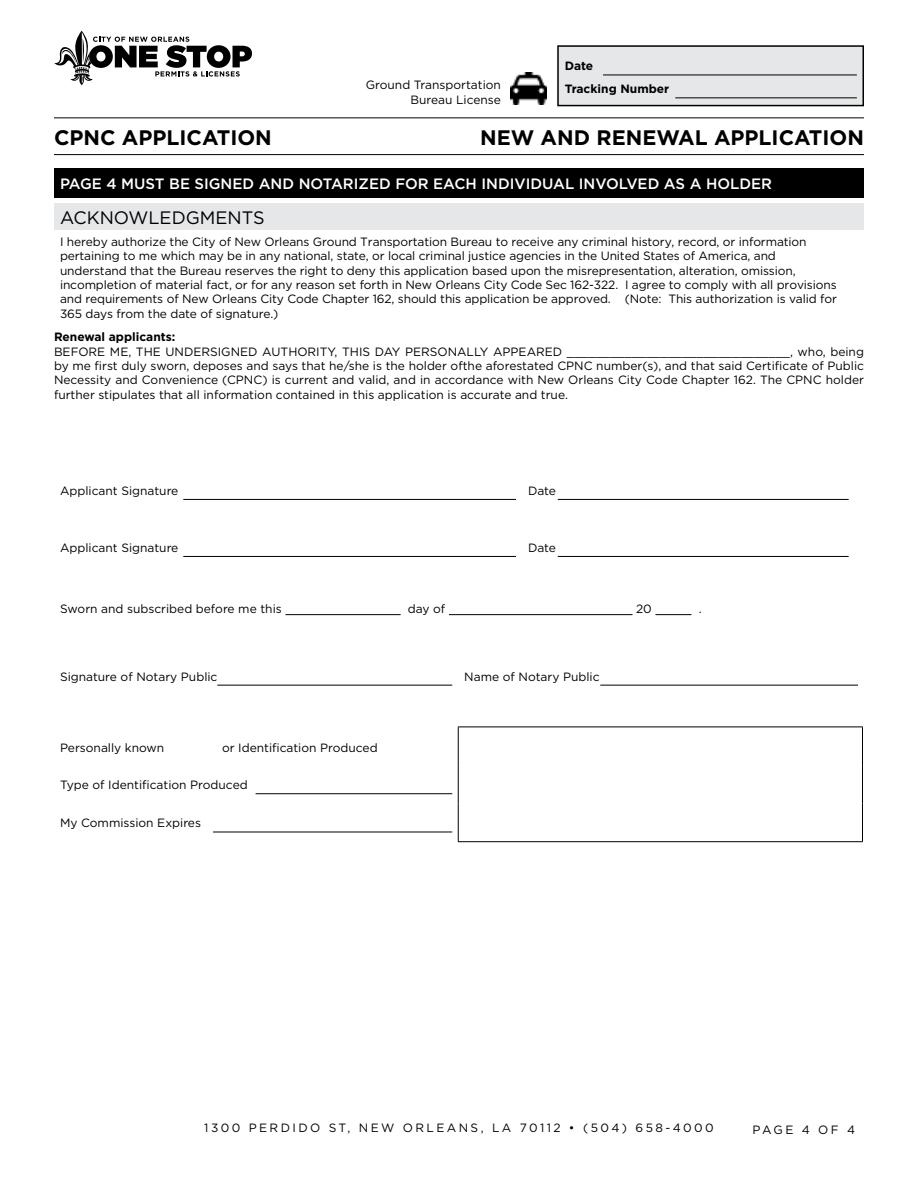
<style>
.page{position:relative;width:918px;height:1188px;background:#fff}
.page>*{position:absolute;margin:0;border:0;box-sizing:border-box;transform-origin:0 0}
.t1{font:700 21px "Gotham";color:#000}
.t2{font:18px "Gotham";color:#000}
.t3{font:500 15px "Gotham";color:#fff}
.t4{font:12px/14.4px "Gotham";letter-spacing:-.01em;color:#000}
.t5{font:12px "Gotham";letter-spacing:.2em;color:#000}
.t6{font:700 12px "Gotham";color:#000}
</style>
<div class="page">
<svg style="left:54px;top:31px;width:198px;height:54px"></svg>
<hr style="left:54px;top:117px;width:810px;height:1px;background:#000">
<hr style="left:54px;top:154px;width:810px;height:1px;background:#000">
<div style="left:558px;top:46px;width:305px;height:60px;background:#e6e7e8"></div>
<div style="left:557px;top:45px;width:307px;height:61px;border:2px solid #000"></div>
<hr style="left:603px;top:75px;width:254px;height:1px;background:#000">
<hr style="left:675px;top:97px;width:182px;height:1px;background:#000">
<div style="left:54px;top:168px;width:810px;height:30px;background:#000"></div>
<div style="left:54px;top:204px;width:810px;height:26px;background:#e6e7e8"></div>
<hr style="left:183px;top:499px;width:333px;height:1px;background:#000">
<hr style="left:558px;top:499px;width:291px;height:1px;background:#000">
<hr style="left:183px;top:556px;width:333px;height:1px;background:#000">
<hr style="left:558px;top:556px;width:291px;height:1px;background:#000">
<hr style="left:285px;top:614px;width:116px;height:1px;background:#000">
<hr style="left:449px;top:614px;width:184px;height:1px;background:#000">
<hr style="left:655px;top:614px;width:36px;height:1px;background:#000">
<hr style="left:217px;top:685px;width:235px;height:1px;background:#000">
<hr style="left:600px;top:685px;width:258px;height:1px;background:#000">
<hr style="left:458px;top:727px;width:405px;height:1px;background:#000">
<hr style="left:458px;top:727px;width:1px;height:38px;background:#000">
<hr style="left:862px;top:727px;width:1px;height:38px;background:#000">
<hr style="left:458px;top:765px;width:1px;height:38px;background:#000">
<hr style="left:862px;top:765px;width:1px;height:38px;background:#000">
<hr style="left:458px;top:803px;width:1px;height:38px;background:#000">
<hr style="left:862px;top:803px;width:1px;height:38px;background:#000">
<hr style="left:458px;top:841px;width:405px;height:1px;background:#000">
<hr style="left:256px;top:793px;width:196px;height:1px;background:#000">
<hr style="left:213px;top:832px;width:239px;height:1px;background:#000">
<img style="left:511px;top:72px;width:35px;height:33px">
<p class="t6" style="left:565px;top:58px;width:30px">Date</p>
<p class="t4" style="left:366px;top:77px;width:137px">Ground Transportation</p>
<p class="t6" style="left:565px;top:81px;width:106px">Tracking Number</p>
<p class="t4" style="left:410px;top:92px;width:92px">Bureau License</p>
<h1 class="t1" style="left:54px;top:124px;width:219px">CPNC APPLICATION</h1>
<h1 class="t1" style="left:480px;top:124px;width:385px">New an d RENEWAL APPLICATION</h1>
<p class="t3" style="left:60px;top:174px;width:714px">PAGE 4 MUST BE SIGNED AND NOTARIZED FOR EACH INDIVIDUAL INVOLVED AS A HOLDER</p>
<h2 class="t2" style="left:60px;top:206px;width:204px">Acknowledgm ents</h2>
<p class="t4" style="left:60px;top:234px;width:778px">i hereby authorize the City of New orleans Ground Transportation Bureau to receive any criminal history, record, or information pertaining to me which may be in any national, state, or local criminal justice agencies in the United States of america, and understand that the Bureau reserves the right to deny this application based upon the misrepresentation, alteration, omission, incompletion of material fact, or for any reason set forth in New orleans City Code Sec 162-322. i agree to comply with all provisions and requirements of New orleans City Code Chapter 162, should this application be approved. (Note: this authorization is valid for 365 days from the date of signature.)</p>
<p class="t6" style="left:54px;top:329px;width:123px">Renewal applicants:</p>
<p class="t4" style="left:54px;top:344px;width:34px">BEFORE</p>
<p class="t4" style="left:110px;top:344px;width:84px">ME, THE UNDER</p>
<p class="t4" style="left:210px;top:344px;width:96px">SIGNED AUTHORIT</p>
<p class="t4" style="left:328px;top:344px;width:139px">Y, THIS DAY PERSONALL</p>
<p class="t4" style="left:480px;top:344px;width:49px">Y APPEARED</p>
<p class="t4" style="left:54px;top:344px;width:812px;text-align:justify;text-indent:513px">_______________________________, who, being by me first duly sworn, deposes and says that he/she is the holder ofthe aforestated CPNC number(s), and that said Certificate of Public Necessity and Convenience (CPNC) is current and valid, and in accordance with New Orleans City Code Chapter 162. The CPNC holder further stipulates that all information contained in this application is accurate and true.</p>
<p class="t4" style="left:60px;top:483px;width:120px">Applicant Signature</p>
<p class="t4" style="left:528px;top:483px;width:30px">Date</p>
<p class="t4" style="left:60px;top:540px;width:120px">Applicant Signature</p>
<p class="t4" style="left:528px;top:540px;width:30px">Date</p>
<p class="t4" style="left:60px;top:602px;width:223px">Sworn and subscribed before me this</p>
<p class="t4" style="left:408px;top:602px;width:39px">day of</p>
<p class="t4" style="left:636px;top:602px;width:17px">20</p>
<p class="t4" style="left:699px;top:602px;width:4px">.</p>
<p class="t4" style="left:60px;top:669px;width:159px">Signature of Notary Public</p>
<p class="t4" style="left:464px;top:669px;width:137px">Name of Notary Public</p>
<p class="t4" style="left:60px;top:740px;width:106px">Personally known</p>
<p class="t4" style="left:222px;top:740px;width:157px">or Identification Produced</p>
<p class="t4" style="left:60px;top:777px;width:189px">Type of I dentification Produced</p>
<p class="t4" style="left:60px;top:816px;width:143px">My Commission Expires</p>
<p class="t5" style="left:204px;top:1120px;width:298px">1300 Perdido St, New O rleans , LA</p>
<p class="t5" style="left:520px;top:1120px;width:195px">70112 • (504) 658-4000</p>
<p class="t4" style="left:753px;top:1122px;width:104px">Pag e 4 of 4</p>
</div>
